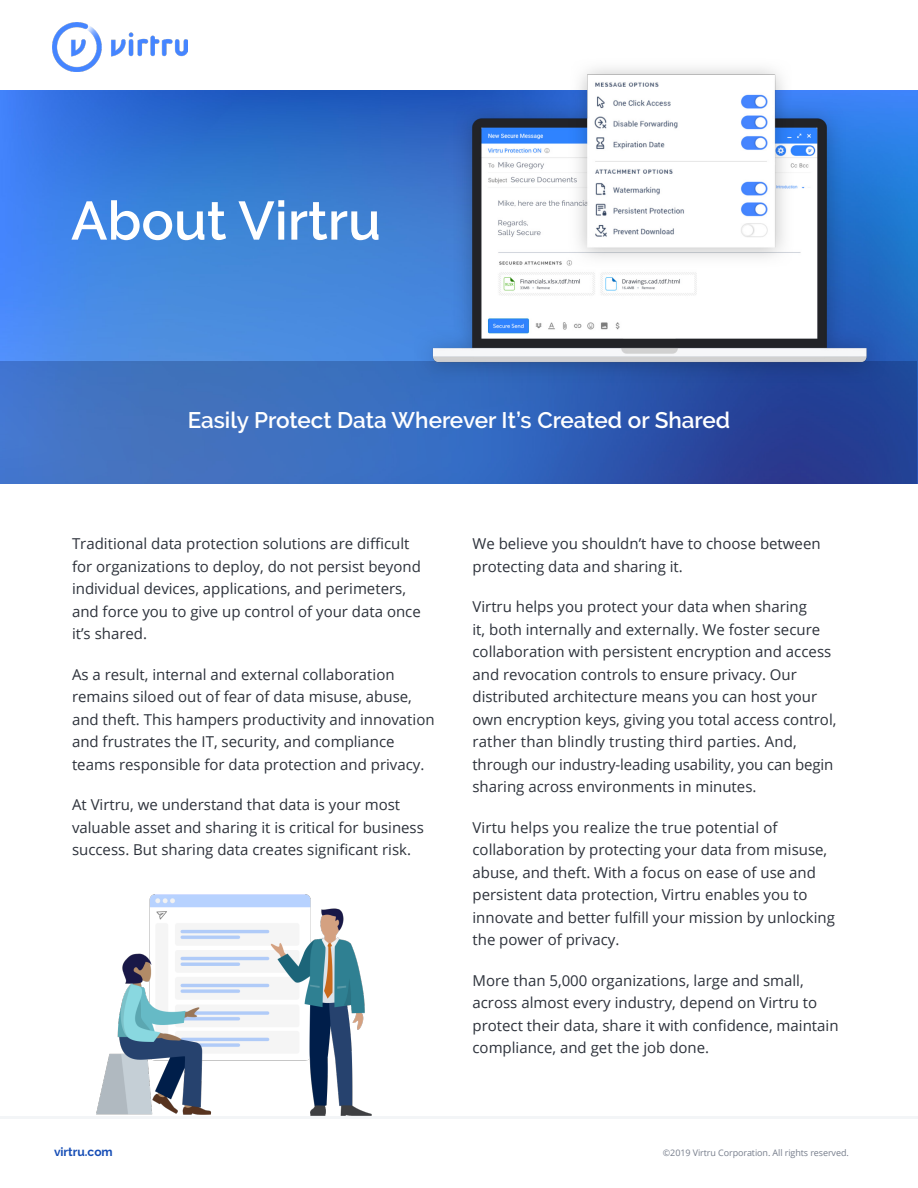
<style>
.page{position:relative;width:918px;height:1188px;background:#fff}
.page>*{position:absolute;margin:0;border:0;box-sizing:border-box;transform-origin:0 0}
.t1{font:600 54px "Raleway";color:#fff}
.t2{font:600 22.5px "Raleway";color:#fff}
.Body_P{font:15px/22.5px "Open Sans";color:#2d323b}
.t3{font:700 12px "Raleway";color:#174eb6}
.t4{font:9px "Open Sans";letter-spacing:-.01em;color:#777e8c}
</style>
<div class="page">
<hr style="left:0;top:1116px;width:918px;height:3px;background:#f3f5f7">
<img style="left:0;top:90px;width:918px;height:394px">
<svg style="left:1px;top:362px;width:916px;height:122px;background:#3561b4"></svg>
<img style="left:414px;top:68px;width:471px;height:315px">
<img style="left:52px;top:23px;width:135px;height:49px">
<img style="left:96px;top:895px;width:276px;height:221px">
<p class="t1" style="left:71px;top:190px;width:311px">About Virtru</p>
<p class="t2" style="left:188px;top:407px;width:544px">Easily Protect Data Wherever It’s Created or Shared</p>
<p class="Body_P" style="left:72px;top:532px;width:351px">Traditional data protection solutions are difficult for organizations to deploy, do not persist beyond individual devices, applications, and perimeters, and force you to give up control of your data once it’s shared.</p>
<p class="Body_P" style="left:72px;top:663px;width:364px">As a result, internal and external collaboration remains siloed out of fear of data misuse, abuse, and theft. This hampers productivity and innovation and frustrates the IT, security, and compliance teams responsible for data protection and privacy.</p>
<p class="Body_P" style="left:72px;top:793px;width:353px">At Virtru, we understand that data is your most valuable asset and sharing it is critical for business success. But sharing data creates significant risk.</p>
<p class="Body_P" style="left:472px;top:532px;width:350px">We believe you shouldn’t have to choose between protecting data and sharing it.</p>
<p class="Body_P" style="left:472px;top:595px;width:365px">Virtru helps you protect your data when sharing<br>it, both internally and externally. We foster secure collaboration with persistent encryption and access and revocation controls to ensure privacy. Our distributed architecture means you can host your own encryption keys, giving you total access control, rather than blindly trusting third parties. And, through our industry-leading usability, you can begin sharing across environments in minutes.</p>
<p class="Body_P" style="left:472px;top:816px;width:364px">Virtu helps you realize the true potential of collaboration by protecting your data from misuse, abuse, and theft. With a focus on ease of use and persistent data protection, Virtru enables you to innovate and better fulfill your mission by unlocking the power of privacy.</p>
<p class="Body_P" style="left:472px;top:969px;width:368px">More than 5,000 organizations, large and small, across almost every industry, depend on Virtru to protect their data, share it with confidence, maintain compliance, and get the job done.</p>
<p class="t3" style="left:54px;top:1145px;width:60px">virtru.com</p>
<p class="t4" style="left:663px;top:1147px;width:187px">©2019 Virtru Corporation. All rights reserved.</p>
</div>
